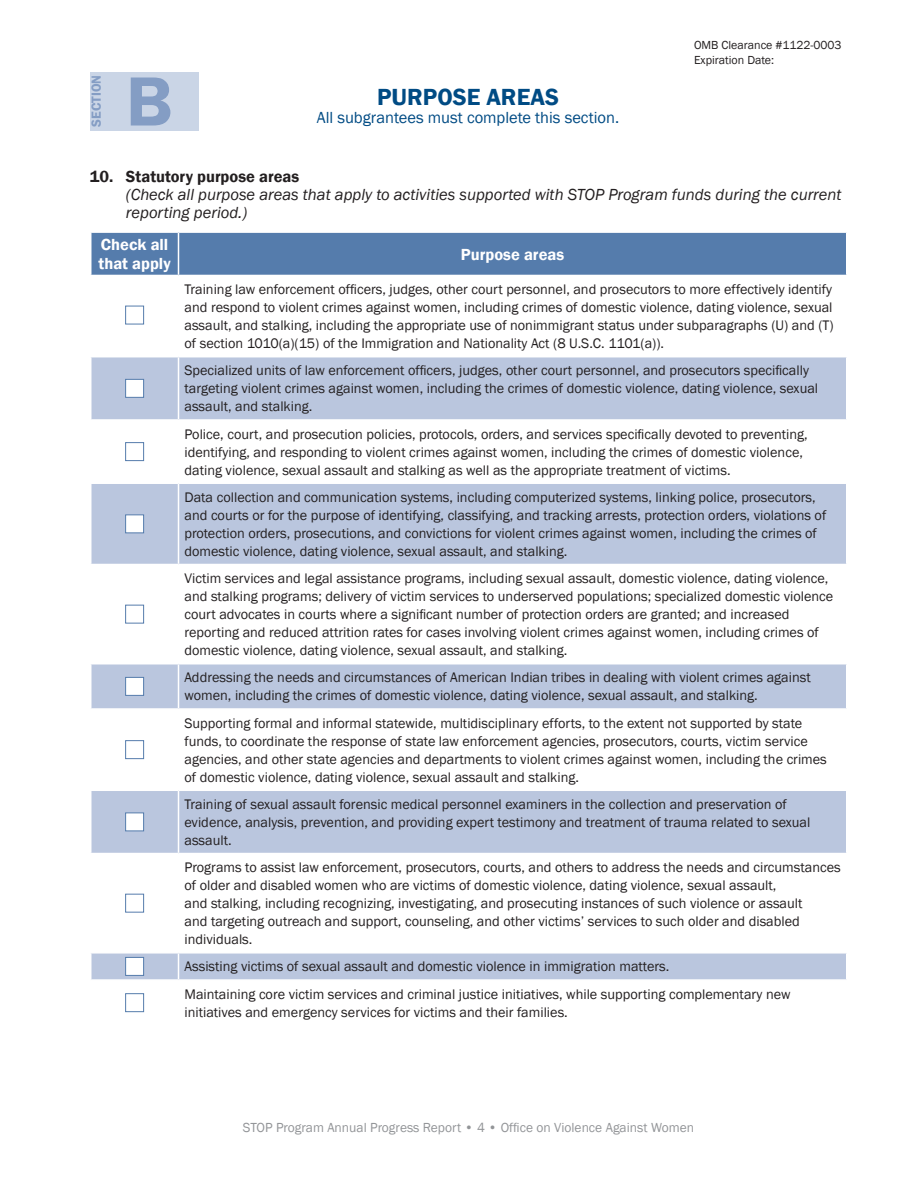
<style>
.page{position:relative;width:918px;height:1188px;background:#fff}
.page>*{position:absolute;margin:0;border:0;box-sizing:border-box;transform-origin:0 0}
.t1{font:600 72px "Franklin Gothic";color:#849dc4}
.SectionHeading{font:600 24px "Franklin Gothic";color:#004b84}
.QuestionInstructions{font:italic 16.5px/18px "Franklin Gothic";color:#231f20}
.SubHeading{font:16.5px "Franklin Gothic";color:#004b84}
.Table_Heading{font:600 16.5px/19.8px "Franklin Gothic";color:#fff}
.t2{font:600 16.5px "Franklin Gothic";color:#231f20}
.TableCells{font:14.25px/18px "Franklin Gothic";color:#231f20}
.t3{font:13.5px "Franklin Gothic";color:#939598}
.t4{font:600 13.5px "Franklin Gothic";color:#849dc4}
.t5{font:12px/15px "Franklin Gothic";color:#231f20}
</style>
<div class="page">
<div style="left:91px;top:233px;width:755px;height:42px;background:#557cac"></div>
<svg style="left:91px;top:357px;width:755px;height:622px"></svg>
<hr style="left:178px;top:233px;width:1px;height:42px;background:#fff">
<hr style="left:178px;top:357px;width:1px;height:62px;background:#fff">
<hr style="left:178px;top:421px;width:1px;height:61px;background:#fff">
<hr style="left:178px;top:484px;width:1px;height:80px;background:#fff">
<hr style="left:178px;top:565px;width:1px;height:98px;background:#fff">
<hr style="left:178px;top:665px;width:1px;height:43px;background:#fff">
<hr style="left:178px;top:710px;width:1px;height:80px;background:#fff">
<hr style="left:178px;top:791px;width:1px;height:62px;background:#fff">
<hr style="left:178px;top:854px;width:1px;height:98px;background:#fff">
<svg style="left:178px;top:954px;width:1px;height:25px"></svg>
<hr style="left:90px;top:419px;width:88px;height:2px;background:#fff">
<hr style="left:178px;top:419px;width:669px;height:2px;background:#fff">
<hr style="left:90px;top:482px;width:88px;height:2px;background:#fff">
<hr style="left:178px;top:482px;width:669px;height:2px;background:#fff">
<hr style="left:90px;top:564px;width:88px;height:1px;background:#fff">
<hr style="left:178px;top:564px;width:669px;height:1px;background:#fff">
<hr style="left:90px;top:663px;width:88px;height:2px;background:#fff">
<hr style="left:90px;top:708px;width:88px;height:2px;background:#fff">
<hr style="left:90px;top:790px;width:88px;height:1px;background:#fff">
<hr style="left:90px;top:853px;width:88px;height:1px;background:#fff">
<hr style="left:90px;top:952px;width:88px;height:2px;background:#fff">
<hr style="left:178px;top:663px;width:669px;height:2px;background:#fff">
<hr style="left:178px;top:708px;width:669px;height:2px;background:#fff">
<hr style="left:178px;top:790px;width:669px;height:1px;background:#fff">
<hr style="left:178px;top:853px;width:669px;height:1px;background:#fff">
<hr style="left:178px;top:952px;width:669px;height:2px;background:#fff">
<div style="left:125px;top:306px;width:19px;height:18px;background:#fff;border:1px solid #557cac"></div>
<div style="left:125px;top:379px;width:19px;height:19px;background:#fff;border:1px solid #557cac"></div>
<div style="left:125px;top:442px;width:19px;height:19px;background:#fff;border:1px solid #557cac"></div>
<div style="left:125px;top:514px;width:19px;height:19px;background:#fff;border:1px solid #557cac"></div>
<div style="left:125px;top:605px;width:19px;height:19px;background:#fff;border:1px solid #557cac"></div>
<div style="left:125px;top:677px;width:19px;height:19px;background:#fff;border:1px solid #557cac"></div>
<div style="left:125px;top:740px;width:19px;height:19px;background:#fff;border:1px solid #557cac"></div>
<div style="left:125px;top:813px;width:19px;height:18px;background:#fff;border:1px solid #557cac"></div>
<div style="left:125px;top:894px;width:19px;height:19px;background:#fff;border:1px solid #557cac"></div>
<div style="left:125px;top:957px;width:19px;height:19px;background:#fff;border:1px solid #557cac"></div>
<div style="left:125px;top:993px;width:19px;height:19px;background:#fff;border:1px solid #557cac"></div>
<div style="left:90px;top:72px;width:108px;height:58px;background:#cad5e6"></div>
<p class="t4" style="left:88px;top:127px;width:53px;rotate:-90deg">SECTION</p>
<p class="t1" style="left:126px;top:57px;width:48px">B</p>
<p class="SectionHeading" style="left:377px;top:83px;width:183px">PURPOSE AREAS</p>
<p class="SubHeading" style="left:317px;top:108px;width:304px">All subgrantees must complete this section.</p>
<p class="t5" style="left:694px;top:38px;width:149px">OMB Clearance #1122-0003<br>Expiration Date:</p>
<p class="t2" style="left:90px;top:166px;width:211px">10. Statutory purpose areas</p>
<p class="QuestionInstructions" style="left:126px;top:186px;width:717px">(Check all purpose areas that apply to activities supported with STOP Program funds during the current reporting period.)</p>
<p class="Table_Heading" style="left:99px;top:234px;width:74px">Check all that apply</p>
<p class="Table_Heading" style="left:461px;top:244px;width:105px">Purpose areas</p>
<p class="TableCells" style="left:184px;top:281px;width:651px;text-align:justify">Training law enforcement officers, judges, other court personnel, and prosecutors to more effectively identify and respond to violent crimes against women, including crimes of domestic violence, dating violence, sexual assault, and stalking, including the appropriate use of nonimmigrant status under subparagraphs (U) and (T) of section 1010(a)(15) of the Immigration and Nationality Act (8 U.S.C. 1101(a)).</p>
<p class="TableCells" style="left:184px;top:362px;width:635px">Specialized units of law enforcement officers, judges, other court personnel, and prosecutors specifically targeting violent crimes against women, including the crimes of domestic violence, dating violence, sexual assault, and stalking.</p>
<p class="TableCells" style="left:184px;top:425px;width:625px">Police, court, and prosecution policies, protocols, orders, and services specifically devoted to preventing, identifying, and responding to violent crimes against women, including the crimes of domestic violence, dating violence, sexual assault and stalking as well as the appropriate treatment of victims.</p>
<p class="TableCells" style="left:184px;top:488px;width:643px">Data collection and communication systems, including computerized systems, linking police, prosecutors, and courts or for the purpose of identifying, classifying, and tracking arrests, protection orders, violations of protection orders, prosecutions, and convictions for violent crimes against women, including the crimes of domestic violence, dating violence, sexual assault, and stalking.</p>
<p class="TableCells" style="left:184px;top:570px;width:650px">Victim services and legal assistance programs, including sexual assault, domestic violence, dating violence, and stalking programs; delivery of victim services to underserved populations; specialized domestic violence court advocates in courts where a significant number of protection orders are granted; and increased reporting and reduced attrition rates for cases involving violent crimes against women, including crimes of domestic violence, dating violence, sexual assault, and stalking.</p>
<p class="TableCells" style="left:184px;top:669px;width:628px">Addressing the needs and circumstances of American Indian tribes in dealing with violent crimes against women, including the crimes of domestic violence, dating violence, sexual assault, and stalking.</p>
<p class="TableCells" style="left:184px;top:714px;width:644px">Supporting formal and informal statewide, multidisciplinary efforts, to the extent not supported by state funds, to coordinate the response of state law enforcement agencies, prosecutors, courts, victim service agencies, and other state agencies and departments to violent crimes against women, including the crimes of domestic violence, dating violence, sexual assault and stalking.</p>
<p class="TableCells" style="left:184px;top:795px;width:627px">Training of sexual assault forensic medical personnel examiners in the collection and preservation of evidence, analysis, prevention, and providing expert testimony and treatment of trauma related to sexual assault.</p>
<p class="TableCells" style="left:184px;top:859px;width:658px">Programs to assist law enforcement, prosecutors, courts, and others to address the needs and circumstances of older and disabled women who are victims of domestic violence, dating violence, sexual assault,<br>and stalking, including recognizing, investigating, and prosecuting instances of such violence or assault<br>and targeting outreach and support, counseling, and other victims’ services to such older and disabled individuals.</p>
<p class="TableCells" style="left:184px;top:958px;width:486px">Assisting victims of sexual assault and domestic violence in immigration matters.</p>
<p class="TableCells" style="left:184px;top:985px;width:607px">Maintaining core victim services and criminal justice initiatives, while supporting complementary new initiatives and emergency services for victims and their families.</p>
<p class="t3" style="left:243px;top:1119px;width:453px">STOP Program Annual Progress Report • 4 • Office on Violence Against Women</p>
</div>
